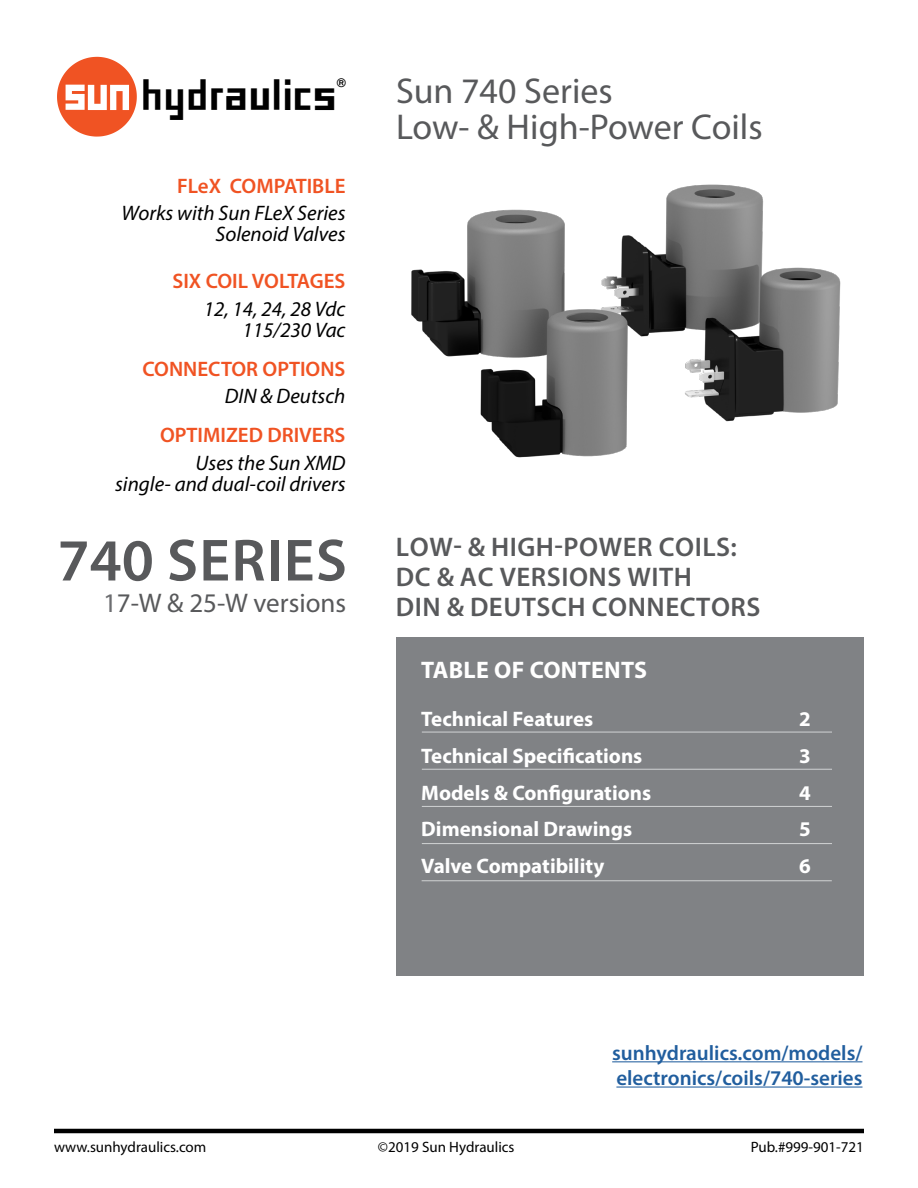
<style>
.page{position:relative;width:918px;height:1188px;background:#fff}
.page>*{position:absolute;margin:0;border:0;box-sizing:border-box;transform-origin:0 0}
.t1{font:600 60px "Myriad Pro";letter-spacing:.02em;color:#58595b}
.t2{font:44.25px "Sunhyd 3 d";letter-spacing:.03em;color:#000}
.t3{font:36px/36px "Myriad Pro";color:#58595b}
.t4{font:600 27px/30px "Myriad Pro";letter-spacing:.02em;color:#58595b}
.t5{font:27px "Myriad Pro";color:#58595b}
.t6{font:700 24px "Myriad Pro";letter-spacing:.01em;color:#fff}
.t7{font:italic 21px/21px "Myriad Pro";color:#000;text-align:right}
.t8{font:700 21px "Myriad Pro";color:#fff}
.t9{font:600 21px "Myriad Pro";color:#f05323}
.t10{font:600 21px/25.2px "Myriad Pro";color:#215e9e}
.t11{font:15px "Myriad Pro";color:#000}
.t12{font:500 12.75px "Franklin Gothic";color:#000}
.s1{color:#6d6e71}
</style>
<div class="page">
<hr style="left:54px;top:1129px;width:810px;height:4px;background:#000">
<div style="left:396px;top:638px;width:468px;height:338px;background:#808285"></div>
<hr style="left:422px;top:732px;width:410px;height:1px;background:#d1d3d4">
<hr style="left:422px;top:769px;width:410px;height:1px;background:#d1d3d4">
<hr style="left:422px;top:806px;width:410px;height:1px;background:#d1d3d4">
<hr style="left:422px;top:843px;width:410px;height:1px;background:#d1d3d4">
<hr style="left:422px;top:880px;width:410px;height:1px;background:#d1d3d4">
<img style="left:411px;top:184px;width:430px;height:274px">
<svg style="left:57px;top:57px;width:80px;height:80px"></svg>
<hr style="left:612px;top:1061px;width:250px;height:1px;background:#215e9e">
<hr style="left:616px;top:1087px;width:246px;height:1px;background:#215e9e">
<p class="t12" style="left:336px;top:75px;width:11px">®</p>
<h2 class="t2" style="left:144px;top:78px;width:197px">hydraulics</h2>
<h3 class="t3" style="left:396px;top:72px;width:368px">Sun 740 Series<br>Low- &amp; High-Power Coils</h3>
<p class="t9" style="left:177px;top:172px;width:170px">FLeX COMPATIBLE</p>
<p class="t7" style="left:122px;top:203px;width:225px">Works with Sun FLeX Series<br>Solenoid Valves</p>
<p class="t9" style="left:172px;top:268px;width:175px">SIX COIL VOLTAGES</p>
<p class="t7" style="left:204px;top:298px;width:143px">12, 14, 24, 28 Vdc<br>115/230 Vac</p>
<p class="t9" style="left:142px;top:355px;width:205px">CONNECTOR OPTIONS</p>
<p class="t7" style="left:225px;top:386px;width:122px">DIN &amp; Deutsch</p>
<p class="t9" style="left:160px;top:422px;width:187px">OPTIMIZED DRIVERS</p>
<p class="t7" style="left:115px;top:452px;width:232px">Uses the Sun XMD<br>single- and dual-coil drivers</p>
<h1 class="t1" style="left:57px;top:522px;width:291px">740 SERIES</h1>
<p class="t5" style="left:103px;top:586px;width:245px"><span class="s1">1</span>7-W &amp; 25-W versions</p>
<p class="t4" style="left:396px;top:531px;width:366px">LOW- &amp; HIGH-POWER COILS:<br>DC &amp; AC VERSIONS WITH<br>DIN &amp; DEUTSCH CONNECTORS</p>
<p class="t6" style="left:421px;top:654px;width:227px">TABLE OF CONTENTS</p>
<p class="t8" style="left:421px;top:705px;width:174px">Technical Features</p>
<p class="t8" style="left:799px;top:705px;width:13px">2</p>
<p class="t8" style="left:421px;top:742px;width:223px">Technical Specifications</p>
<p class="t8" style="left:799px;top:742px;width:13px">3</p>
<p class="t8" style="left:421px;top:779px;width:231px">Models &amp; Configurations</p>
<p class="t8" style="left:799px;top:779px;width:13px">4</p>
<p class="t8" style="left:421px;top:815px;width:212px">Dimensional Drawings</p>
<p class="t8" style="left:799px;top:815px;width:13px">5</p>
<p class="t8" style="left:421px;top:852px;width:185px">Valve Compatibility</p>
<p class="t8" style="left:799px;top:852px;width:13px">6</p>
<p class="t10" style="left:612px;top:1040px;width:252px">sunhydraulics.com/models/ electronics/coils/740-series</p>
<p class="t11" style="left:54px;top:1138px;width:154px">www.sunhydraulics.com</p>
<p class="t11" style="left:378px;top:1138px;width:138px">©2019 Sun Hydraulics</p>
<p class="t11" style="left:751px;top:1138px;width:115px">Pub.#999-901-721</p>
</div>
